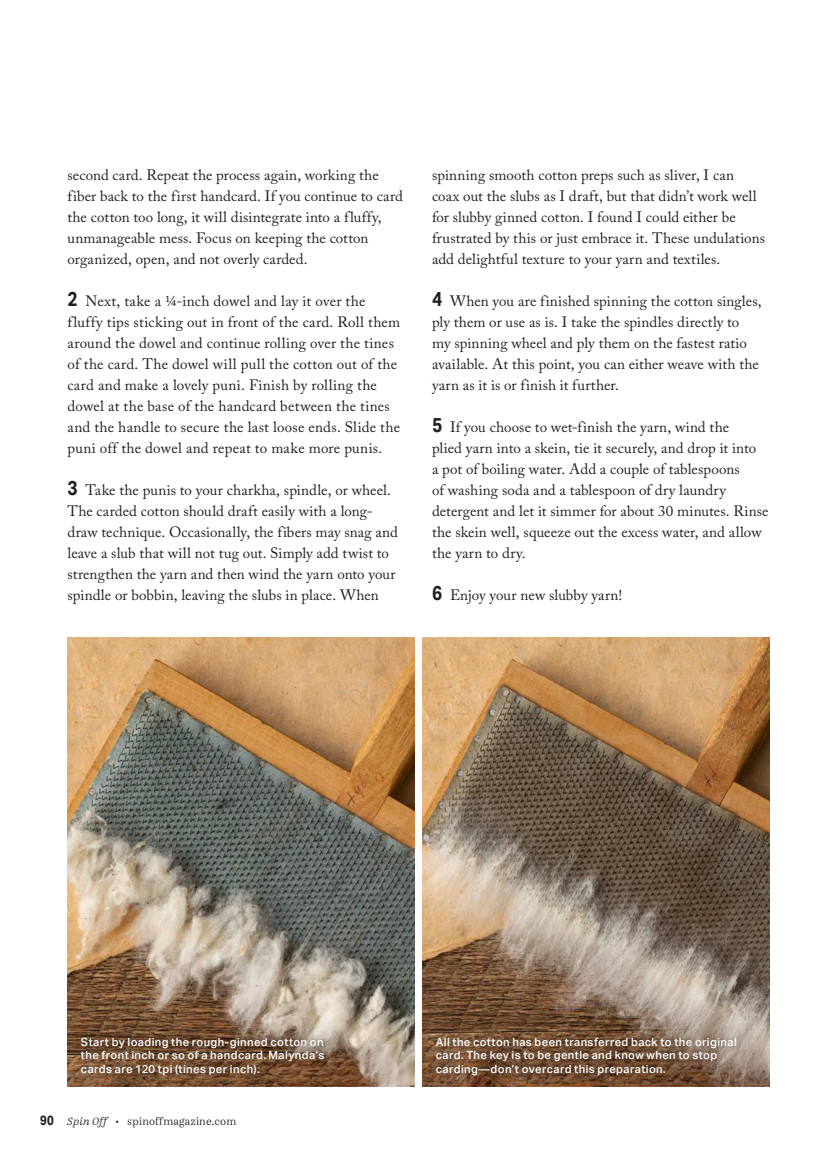
<style>
.page{position:relative;width:837px;height:1161px;background:#fff}
.page>*{position:absolute;margin:0;border:0;box-sizing:border-box;transform-origin:0 0}
.Global_-_Body_-_Drop{font:15px/21px "Adobe Caslon Pro";letter-spacing:.01em;color:#231f20}
.Global_-_Captions_Wh{font:500 11.25px/13.5px "Aktiv Grotesk";letter-spacing:.035em;color:#fff;text-align:justify}
.t1{font:300 10.5px "Casus Pro";letter-spacing:.02em;color:#231f20}
.s1{font-family:"Aktiv Grotesk Cd";font-weight:700;font-size:20.25px}
.s2{font-family:"Aktiv Grotesk Cd";font-weight:700;font-size:13.5px}
.s3{font-style:italic}
</style>
<div class="page">
<img style="left:67px;top:638px;width:348px;height:448px">
<img style="left:422px;top:638px;width:348px;height:448px">
<div style="left:75px;top:1030px;width:256px;height:51px;background:#231f20;opacity:.6"></div>
<div style="left:429px;top:1031px;width:314px;height:51px;background:#231f20;opacity:.6"></div>
<p class="Global_-_Body_-_Drop" style="left:68px;top:164px;width:337px">second card. Repeat the process again, working the fiber back to the first handcard. If you continue to card the cotton too long, it will disintegrate into a fluffy, unmanageable mess. Focus on keeping the cotton organized, open, and not overly carded.</p>
<p class="Global_-_Body_-_Drop" style="left:68px;top:290px;width:334px"><span class="s1">2</span> Next, take a ¼-inch dowel and lay it over the fluffy tips sticking out in front of the card. Roll them around the dowel and continue rolling over the tines of the card. The dowel will pull the cotton out of the card and make a lovely puni. Finish by rolling the dowel at the base of the handcard between the tines and the handle to secure the last loose ends. Slide the puni off the dowel and repeat to make more punis.</p>
<p class="Global_-_Body_-_Drop" style="left:68px;top:479px;width:332px"><span class="s1">3</span> Take the punis to your charkha, spindle, or wheel.<br>The carded cotton should draft easily with a long&shy;draw technique. Occasionally, the fibers may snag and leave a slub that will not tug out. Simply add twist to strengthen the yarn and then wind the yarn onto your spindle or bobbin, leaving the slubs in place. When</p>
<p class="Global_-_Body_-_Drop" style="left:432px;top:164px;width:335px">spinning smooth cotton preps such as sliver, I can coax out the slubs as I draft, but that didn’t work well for slubby ginned cotton. I found I could either be frustrated by this or just embrace it. These undulations add delightful texture to your yarn and textiles.</p>
<p class="Global_-_Body_-_Drop" style="left:432px;top:290px;width:331px"><span class="s1">4</span> When you are finished spinning the cotton singles, ply them or use as is. I take the spindles directly to my spinning wheel and ply them on the fastest ratio available. At this point, you can either weave with the yarn as it is or finish it further.</p>
<p class="Global_-_Body_-_Drop" style="left:432px;top:416px;width:338px"><span class="s1">5</span> If you choose to wet-finish the yarn, wind the<br>plied yarn into a skein, tie it securely, and drop it into<br>a pot of boiling water. Add a couple of tablespoons<br>of washing soda and a tablespoon of dry laundry detergent and let it simmer for about 30 minutes. Rinse the skein well, squeeze out the excess water, and allow the yarn to dry.</p>
<p class="Global_-_Body_-_Drop" style="left:432px;top:584px;width:192px"><span class="s1">6</span> Enjoy your new slubby yarn!</p>
<p class="Global_-_Captions_Wh" style="left:81px;top:1035px;width:245px">Start by loading the rough-ginned cotton on the front inch or so of a handcard. Malynda’s cards are 120 tpi (tines per inch).</p>
<p class="Global_-_Captions_Wh" style="left:436px;top:1035px;width:303px;text-align:left">All the cotton has been transferred back to the original card. The key is to be gentle and know when to stop carding—don’t overcard this preparation.</p>
<p class="t1" style="left:40px;top:1115px;width:198px"><span class="s2">90</span> <span class="s3">Spin Off</span> • spinoffmagazine.com</p>
</div>
